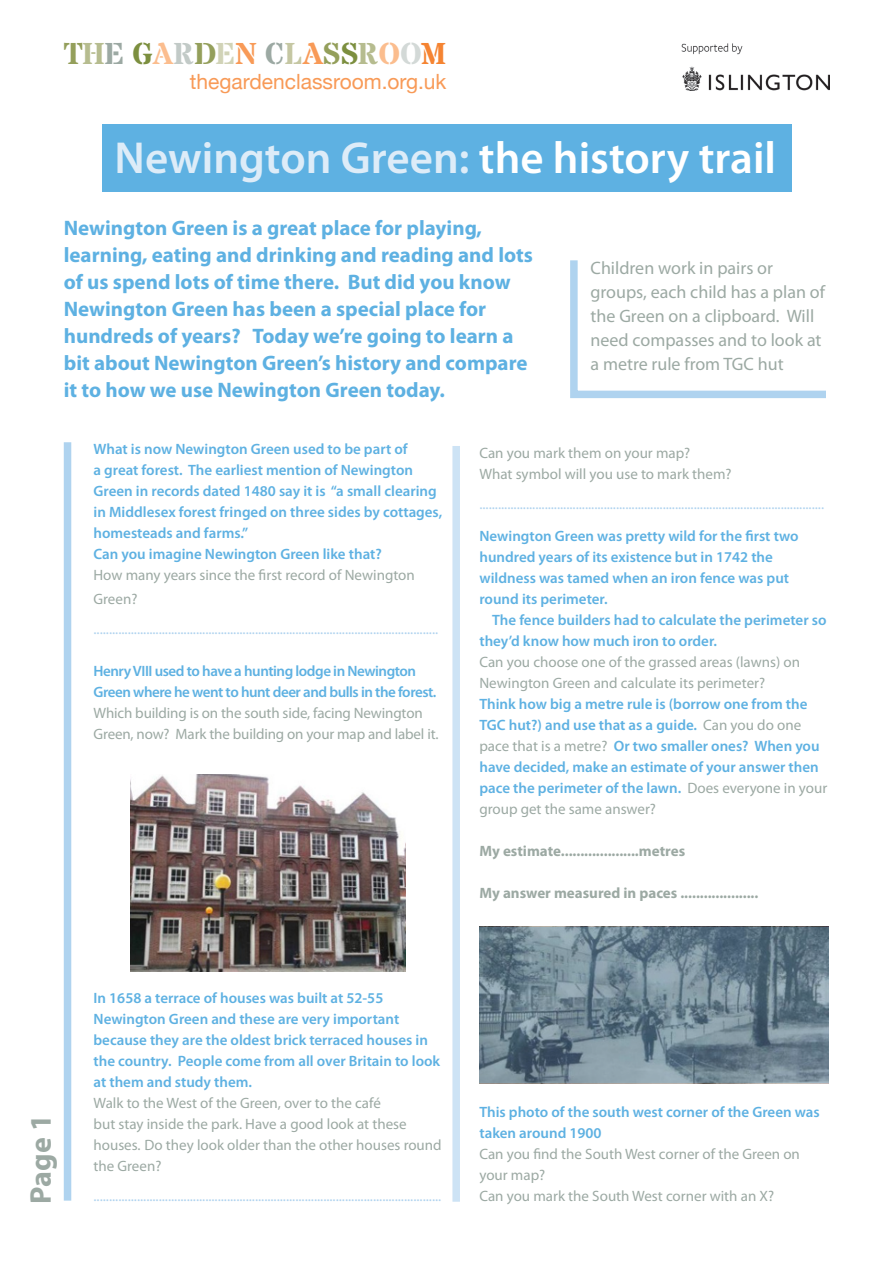
<style>
.page{position:relative;width:893px;height:1263px;background:#fff}
.page>*{position:absolute;margin:0;border:0;box-sizing:border-box;transform-origin:0 0}
.t1{font:600 45px "Myriad Pro";color:#ddecf8}
.t2{font:700 30.3px "Stardos Stencil";color:#949f5b}
.t3{font:700 30px "Myriad Pro";color:#9ca9a3}
.t4{font:700 21px/27px "Myriad Pro";color:#5eb1e2}
.t5{font:21px "Helvetica Neue";color:#f89a57}
.t6{font:18px/24px "Myriad Pro";color:#9ca9a3}
.t7{font:600 15px/21px "Myriad Pro";color:#5eb1e2}
.t8{font:15px/21px "Myriad Pro";color:#9ca9a3}
.t9{font:15px "Myriad Pro";color:#afd3ef}
.t10{font:600 15px/21px "Myriad Pro";letter-spacing:-.03em;color:#5eb1e2}
.t11{font:700 15px "Myriad Pro";color:#9ca9a3}
.s1{color:#b6bc8f}
.s2{color:#9ca9a3}
.s3{color:#7c8f3f}
.s4{color:#fbbd8e}
.s5{color:#c2cac7}
.s6{color:#d1d3b7}
.s7{color:#f89a57}
.s8{color:#c5c7a3}
.s9{color:#d3d9d7}
.s10{color:#f58432}
.s11{color:#fff}
.s12{font-weight:400;color:#9ca9a3}
</style>
<div class="page">
<div style="left:102px;top:124px;width:689px;height:67px;background:#5eb1e2"></div>
<svg style="left:570px;top:260px;width:256px;height:139px"></svg>
<div style="left:64px;top:442px;width:7px;height:758px;background:#afd3ef"></div>
<div style="left:452px;top:446px;width:8px;height:756px;background:#cde3f5"></div>
<svg style="left:479px;top:927px;width:350px;height:155px"></svg>
<img style="left:130px;top:774px;width:275px;height:198px">
<img style="left:682px;top:43px;width:147px;height:47px">
<p class="t2" style="left:64px;top:34px;width:384px">T<span class="s1">H</span><span class="s2">E</span> <span class="s3">G</span><span class="s4">A</span><span class="s5">R</span>D<span class="s6">E</span><span class="s7">N</span> <span class="s2">C</span><span class="s8">L</span><span class="s7">A</span>S<span class="s3">S</span><span class="s1">R</span><span class="s4">O</span><span class="s9">O</span><span class="s10">M</span></p>
<p class="t5" style="left:190px;top:66px;width:258px">thegardenclassroom.org.uk</p>
<p class="t1" style="left:115px;top:130px;width:663px">Newington Green: <span class="s11">the history trail</span></p>
<p class="t4" style="left:64px;top:214px;width:471px">Newington Green is a great place for playing, learning, eating and drinking and reading and lots of us spend lots of time there. But did you know Newington Green has been a special place for hundreds of years? Today we’re going to learn a bit about Newington Green’s history and compare it to how we use Newington Green today.</p>
<p class="t6" style="left:591px;top:255px;width:236px">Children work in pairs or groups, each child has a plan of the Green on a clipboard. Will need compasses and to look at a metre rule from TGC hut</p>
<p class="t7" style="left:94px;top:438px;width:350px">What is now Newington Green used to be part of<br>a great forest. The earliest mention of Newington Green in records dated 1480 say it is “a small clearing in Middlesex forest fringed on three sides by cottages, homesteads and farms.”<br>Can you imagine Newington Green like that?</p>
<p class="t8" style="left:94px;top:563px;width:323px;line-height:24px">How many years since the first record of Newington<br>Green?</p>
<p class="t9" style="left:94px;top:620px;width:346px">...............................................................................................................</p>
<p class="t10" style="left:94px;top:660px;width:344px">Henry VIII used to have a hunting lodge in Newington<br>Green where he went to hunt deer and bulls in the forest.</p>
<p class="t8" style="left:94px;top:703px;width:346px">Which building is on the south side, facing Newington<br>Green, now? Mark the building on your map and label it.</p>
<p class="t3" style="left:21px;top:1203px;width:90px;rotate:-90deg">Page 1</p>
<p class="t7" style="left:94px;top:987px;width:348px">In 1658 a terrace of houses was built at 52-55<br>Newington Green and these are very important because they are the oldest brick terraced houses in the country. People come from all over Britain to look at them and study them.</p>
<p class="t8" style="left:94px;top:1093px;width:350px">Walk to the West of the Green, over to the café<br>but stay inside the park. Have a good look at these houses. Do they look older than the other houses round the Green?</p>
<p class="t9" style="left:94px;top:1187px;width:349px">................................................................................................................</p>
<p class="t8" style="left:479px;top:442px;width:212px">Can you mark them on your map?</p>
<p class="t8" style="left:479px;top:463px;width:254px">What symbol will you use to mark them?</p>
<p class="t9" style="left:479px;top:495px;width:346px">...............................................................................................................</p>
<p class="t7" style="left:479px;top:525px;width:321px">Newington Green was pretty wild for the first two hundred years of its existence but in 1742 the wildness was tamed when an iron fence was put round its perimeter.</p>
<p class="t7" style="left:479px;top:609px;width:349px;text-indent:13px">The fence builders had to calculate the perimeter so they’d know how much iron to order.</p>
<p class="t7" style="left:479px;top:651px;width:349px"><span class="s12">Can you choose one of the grassed areas (lawns) on Newington Green and calculate its perimeter?<br></span>Think how big a metre rule is (borrow one from the TGC hut?) and use that as a guide. <span class="s12">Can you do one pace that is a metre?</span> Or two smaller ones? When you have decided, make an estimate of your answer then pace the perimeter of the lawn. <span class="s12">Does everyone in your group get the same answer?</span></p>
<p class="t11" style="left:479px;top:841px;width:207px">My estimate....................metres</p>
<p class="t11" style="left:479px;top:883px;width:280px">My answer measured in paces ....................</p>
<p class="t7" style="left:479px;top:1101px;width:342px">This photo of the south west corner of the Green was taken around 1900</p>
<p class="t8" style="left:479px;top:1144px;width:322px">Can you find the South West corner of the Green on your map?</p>
<p class="t8" style="left:479px;top:1186px;width:296px">Can you mark the South West corner with an X?</p>
</div>
